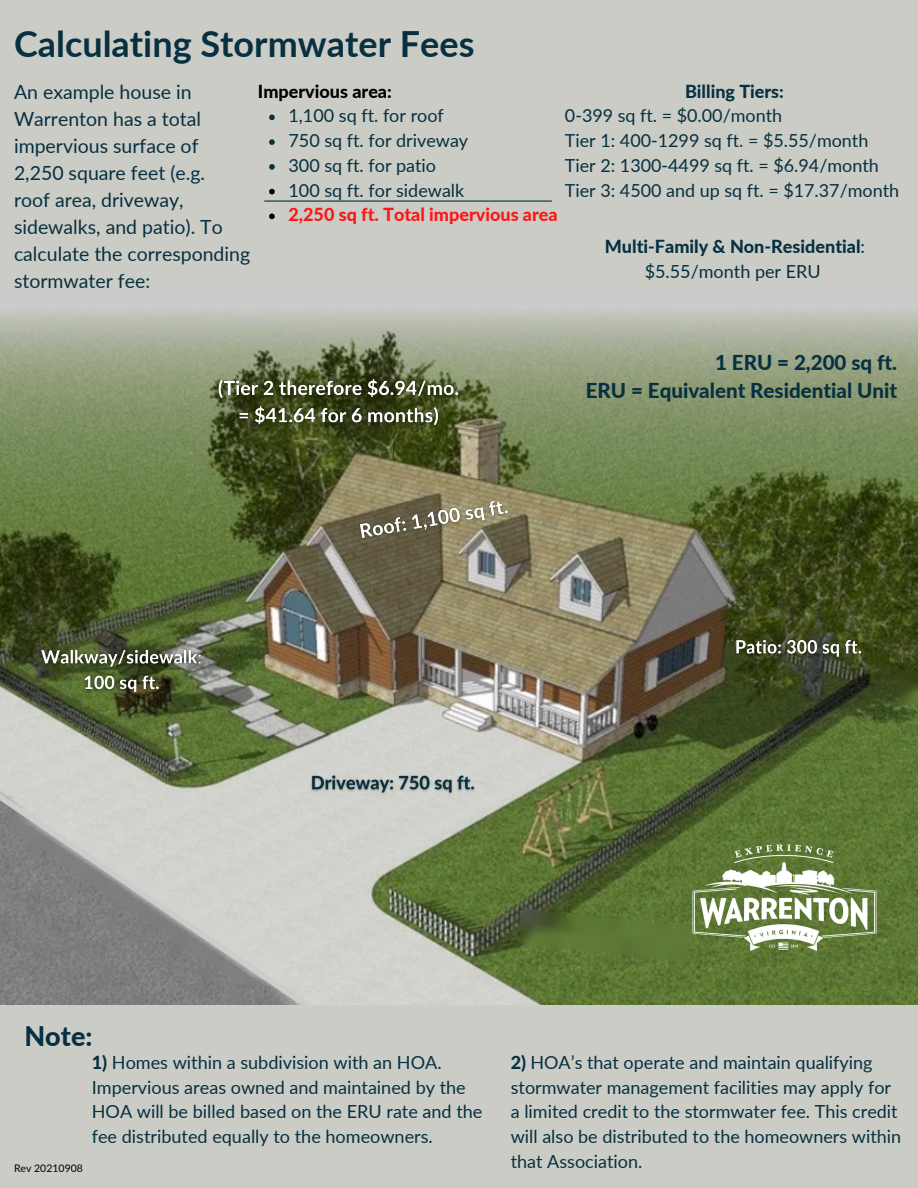
<style>
.page{position:relative;width:918px;height:1188px;background:#cbccc6}
.page>*{position:absolute;margin:0;border:0;box-sizing:border-box;transform-origin:0 0}
.t1{font:700 36px "Lato";color:#073040}
.t2{font:800 27px "Lato";color:#073040}
.t3{font:800 20.55px "Lato";color:#073040}
.t4{font:19.5px/27px "Lato";color:#073040}
.t5{font:18px/24.8px "Lato";color:#073040}
.t6{font:800 18px "Lato";color:#073040}
.t7{font:800 18px "Lato";color:#ff1616}
.t8{font:800 18px "Lato";color:#000}
.t9{font:10.5px "Lato";color:#000}
.s1{font-weight:400}
.s2{font-weight:800}
</style>
<div class="page">
<img style="left:0;top:312px;width:918px;height:692px">
<svg style="left:0;top:786px;width:307px;height:219px"></svg>
<svg style="left:269px;top:115px;width:6px;height:5px"></svg>
<svg style="left:269px;top:139px;width:6px;height:6px"></svg>
<svg style="left:269px;top:164px;width:6px;height:6px"></svg>
<svg style="left:269px;top:189px;width:6px;height:5px"></svg>
<svg style="left:269px;top:214px;width:6px;height:5px"></svg>
<hr style="left:265px;top:201px;width:286px;height:1px;background:#073040">
<img style="left:691px;top:842px;width:188px;height:111px">
<img style="left:213px;top:370px;width:252px;height:64px">
<img style="left:350px;top:486px;width:172px;height:64px">
<img style="left:730px;top:631px;width:138px;height:31px">
<img style="left:33px;top:638px;width:176px;height:63px">
<img style="left:307px;top:767px;width:172px;height:32px">
<p class="t1" style="left:14px;top:22px;width:462px">Calculating Stormwater Fees</p>
<p class="t4" style="left:14px;top:78px;width:189px">An example house in<br>Warrenton has a total impervious surface of</p>
<p class="t4" style="left:14px;top:159px;width:193px">2,250 square feet (e.g.</p>
<p class="t4" style="left:14px;top:186px;width:238px">roof area, driveway, sidewalks, and patio). To calculate the corresponding stormwater fee:</p>
<p class="t8" style="left:258px;top:80px;width:136px">Impervious area:</p>
<p class="t5" style="left:288px;top:103px;width:157px">1,100 sq ft. for roof</p>
<p class="t5" style="left:288px;top:128px;width:181px">750 sq ft. for driveway</p>
<p class="t5" style="left:288px;top:153px;width:149px">300 sq ft. for patio</p>
<p class="t5" style="left:288px;top:177px;width:177px">100 sq ft. for sidewalk</p>
<p class="t7" style="left:288px;top:204px;width:271px">2,250 sq ft. Total impervious area</p>
<p class="t6" style="left:685px;top:80px;width:100px">Billing Tiers:</p>
<p class="t5" style="left:565px;top:103px;width:219px">0-399 sq ft. = $0.00/month</p>
<p class="t5" style="left:565px;top:128px;width:305px">Tier 1: 400-1299 sq ft. = $5.55/month</p>
<p class="t5" style="left:565px;top:153px;width:315px">Tier 2: 1300-4499 sq ft. = $6.94/month</p>
<p class="t5" style="left:565px;top:177px;width:336px">Tier 3: 4500 and up sq ft. = $17.37/month</p>
<p class="t6" style="left:605px;top:236px;width:262px">Multi-Family &amp; Non-Residential<span class="s1">:</span></p>
<p class="t5" style="left:645px;top:259px;width:177px">$5.55/month per ERU</p>
<p class="t3" style="left:715px;top:350px;width:183px">1 ERU = 2,200 sq ft.</p>
<p class="t3" style="left:586px;top:378px;width:313px">ERU = Equivalent Residential Unit</p>
<p class="t2" style="left:24px;top:1020px;width:70px">Note:</p>
<p class="t9" style="left:14px;top:1162px;width:70px">Rev 20210908</p>
<p class="t5" style="left:92px;top:1049px;width:392px"><span class="s2">1)</span> Homes within a subdivision with an HOA.<br>Impervious areas owned and maintained by the HOA will be billed based on the ERU rate and the fee distributed equally to the homeowners.</p>
<p class="t5" style="left:511px;top:1049px;width:392px"><span class="s2">2)</span> HOA’s that operate and maintain qualifying stormwater management facilities may apply for a limited credit to the stormwater fee. This credit will also be distributed to the homeowners within that Association.</p>
</div>
